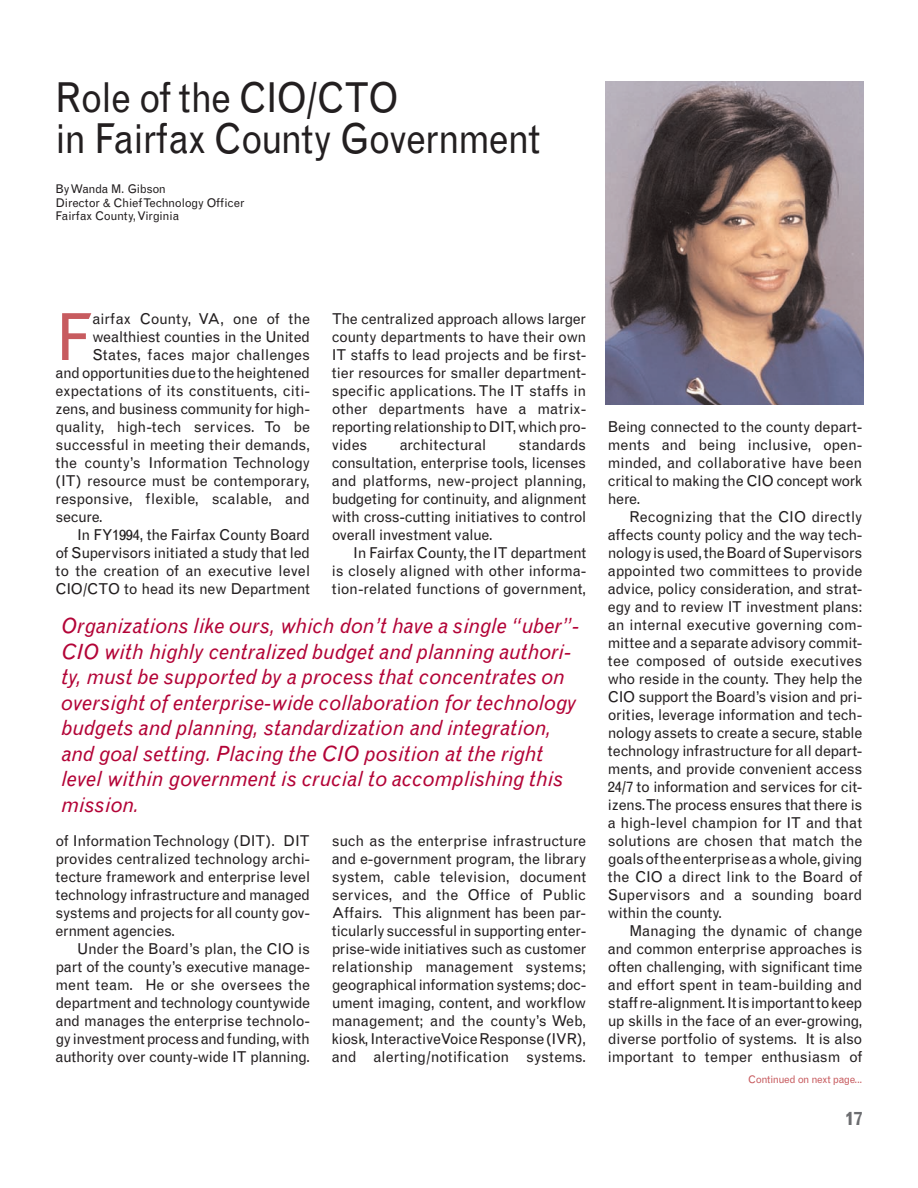
<style>
.page{position:relative;width:918px;height:1188px;background:#fff}
.page>*{position:absolute;margin:0;border:0;box-sizing:border-box;transform-origin:0 0}
.t1{font:64.95px "Grotesque";color:#c75b5f}
.t2{font:41.25px/40.5px "Grotesque";letter-spacing:-.03em;color:#231f20;scale:.91 1}
.t3{font:italic 21px/25.5px "Grotesque";letter-spacing:-.015em;color:#b30437}
.t4{font:700 18px "Grotesque";color:#6c6d70}
.t5{font:15px/18px "Grotesque";letter-spacing:-.015em;color:#231f20;text-align:justify}
.t6{font:15px "Grotesque";letter-spacing:-.035em;color:#231f20}
.t7{font:12px/13.5px "Grotesque";letter-spacing:-.015em;color:#231f20}
.t8{font:10.5px "Grotesque";letter-spacing:-.04em;color:#c75b5f}
</style>
<div class="page">
<img style="left:606px;top:81px;width:258px;height:324px">
<h2 class="t2" style="left:56px;top:81px;width:535px">Role of the CIO/CTO<br>in Fairfax County Government</h2>
<p class="t7" style="left:56px;top:183px;width:191px">By Wanda M. Gibson<br>Director &amp; Chief Technology Officer<br>Fairfax County, Virginia</p>
<h1 class="t1" style="left:56px;top:313px;width:40px">F</h1>
<p class="t5" style="left:92px;top:311px;width:219px">airfax County, VA, one of the</p>
<p class="t5" style="left:92px;top:329px;width:219px">wealthiest counties in the United</p>
<p class="t5" style="left:92px;top:347px;width:219px">States, faces major challenges</p>
<p class="t5" style="left:56px;top:365px;width:256px">and opportunities due to the heightened</p>
<p class="t5" style="left:56px;top:383px;width:256px">expectations of its constituents, citi-</p>
<p class="t6" style="left:56px;top:403px;width:256px">zens, and business community for high-</p>
<p class="t5" style="left:56px;top:419px;width:256px">quality, high-tech services. To be</p>
<p class="t5" style="left:56px;top:437px;width:256px">successful in meeting their demands,</p>
<p class="t5" style="left:56px;top:455px;width:256px">the county’s Information Technology</p>
<p class="t5" style="left:56px;top:473px;width:256px">(IT) resource must be contemporary,</p>
<p class="t5" style="left:56px;top:491px;width:256px">responsive, flexible, scalable, and</p>
<p class="t5" style="left:56px;top:509px;width:49px">secure.</p>
<p class="t5" style="left:77px;top:527px;width:235px">In FY1994, the Fairfax County Board</p>
<p class="t5" style="left:56px;top:545px;width:256px">of Supervisors initiated a study that led</p>
<p class="t5" style="left:56px;top:563px;width:256px">to the creation of an executive level</p>
<p class="t5" style="left:56px;top:581px;width:256px">CIO/CTO to head its new Department</p>
<p class="t5" style="left:332px;top:311px;width:256px">The centralized approach allows larger county departments to have their own IT staffs to lead projects and be first&shy;tier resources for smaller department&shy;specific applications. The IT staffs in other departments have a matrix&shy;reporting relationship to DIT, which pro&shy;vides</p>
<p class="t5" style="left:332px;top:437px;width:256px;text-indent:187px">standards consultation, enterprise tools, licenses and platforms, new-project planning, budgeting for continuity, and alignment with cross-cutting initiatives to control overall investment value.</p>
<p class="t5" style="left:332px;top:545px;width:256px;text-indent:22px">In Fairfax County, the IT department is closely aligned with other informa&shy;tion-related functions of government,</p>
<p class="t5" style="left:400px;top:437px;width:88px">architectural</p>
<p class="t3" style="left:62px;top:615px;width:520px">Organizations like ours, which don’t have a single “uber”- CIO with highly centralized budget and planning authori&shy;ty, must be supported by a process that concentrates on oversight of enterprise-wide collaboration for technology budgets and planning, standardization and integration, and goal setting. Placing the CIO position at the right level within government is crucial to accomplishing this mission.</p>
<p class="t5" style="left:55px;top:833px;width:256px">of Information Technology (DIT). DIT provides centralized technology archi&shy;tecture framework and enterprise level technology infrastructure and managed systems and projects for all county gov&shy;ernment agencies.</p>
<p class="t5" style="left:55px;top:941px;width:256px;text-indent:22px">Under the Board’s plan, the CIO is part of the county’s executive manage&shy;ment team. He or she oversees the department and technology countywide and manages the enterprise technolo&shy;gy investment process and funding, with authority over county-wide IT planning.</p>
<p class="t5" style="left:332px;top:833px;width:256px">such as the enterprise infrastructure and e-government program, the library system, cable television, document services, and the Office of Public Affairs. This alignment has been par&shy;ticularly successful in supporting enter&shy;prise-wide initiatives such as customer relationship management systems; geographical information systems; doc&shy;ument imaging, content, and workflow management; and the county’s Web, kiosk, Interactive Voice Response (IVR), and alerting/notification systems.</p>
<p class="t5" style="left:608px;top:419px;width:256px">Being connected to the county depart&shy;ments and being inclusive, open&shy;minded, and collaborative have been critical to making the CIO concept work here.</p>
<p class="t5" style="left:608px;top:509px;width:256px;text-indent:22px">Recognizing that the CIO directly affects county policy and the way tech&shy;nology is used, the Board of Supervisors appointed two committees to provide advice, policy consideration, and strat&shy;egy and to review IT investment plans: an internal executive governing com&shy;mittee and a separate advisory commit&shy;tee composed of outside executives who reside in the county. They help the CIO support the Board’s vision and pri&shy;orities, leverage information and tech&shy;nology assets to create a secure, stable technology infrastructure for all depart&shy;ments, and provide convenient access 24/7 to information and services for cit&shy;izens. The process ensures that there is a high-level champion for IT and that solutions are chosen that match the goals of the enterprise as a whole, giving the CIO a direct link to the Board of Supervisors and a sounding board within the county.</p>
<p class="t5" style="left:608px;top:923px;width:256px;text-indent:22px">Managing the dynamic of change and common enterprise approaches is often challenging, with significant time and effort spent in team-building and staff re-alignment. It is important to keep up skills in the face of an ever-growing, diverse portfolio of systems. It is also important to temper enthusiasm of</p>
<p class="t8" style="left:748px;top:1075px;width:116px">Continued on next page...</p>
<p class="t4" style="left:845px;top:1112px;width:19px">17</p>
</div>
